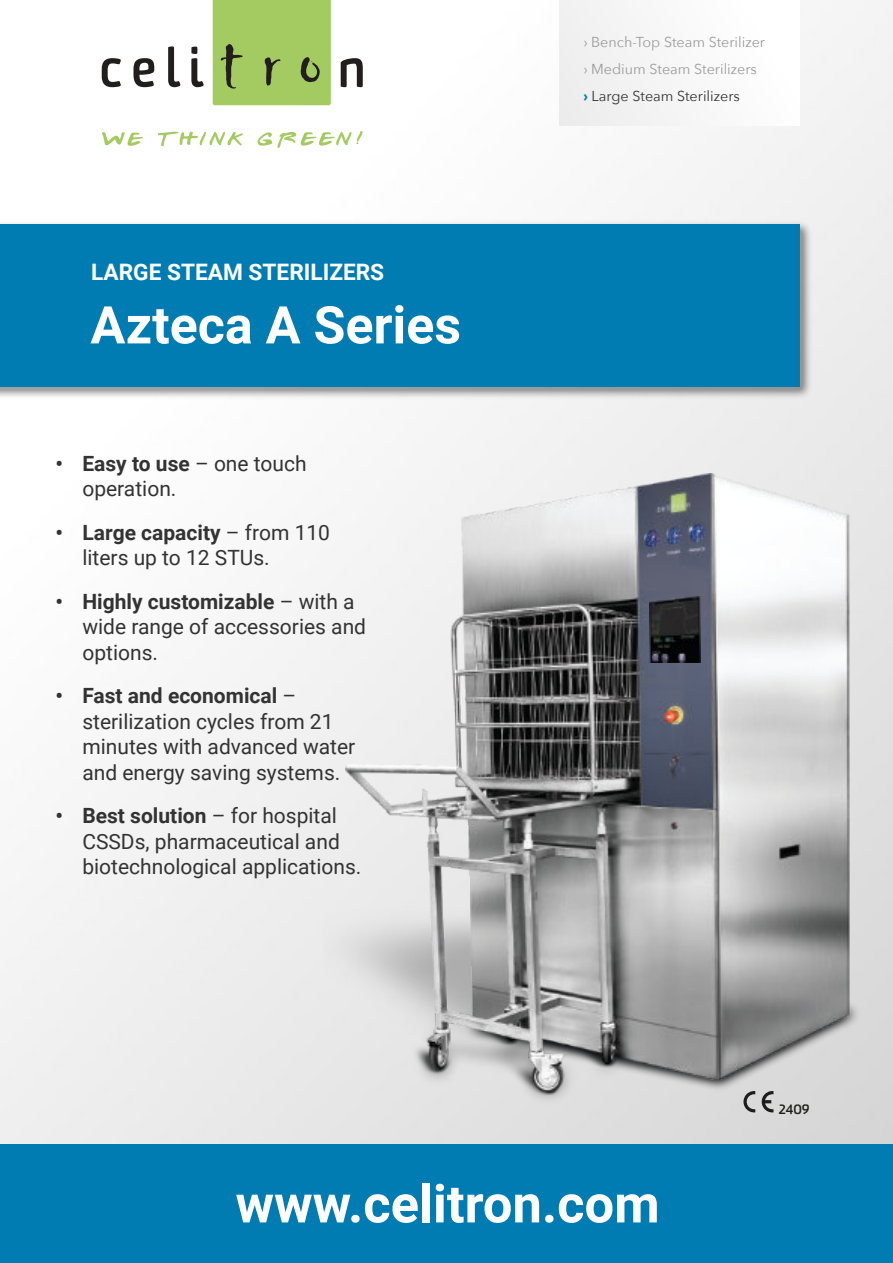
<style>
.page{position:relative;width:893px;height:1263px;background:#fff}
.page>*{position:absolute;margin:0;border:0;box-sizing:border-box;transform-origin:0 0}
.t1{font:700 52.5px "Roboto";color:#fff}
.t2{font:700 51.9px "Roboto";color:#fff}
.t3{font:700 22.65px "Roboto";color:#fff}
.t4{font:21px/25.5px "Roboto";color:#333}
.t5{font:14.4px/26.7px "Avenir Next";color:#9d9c9c}
.t6{font:700 13.05px "Sommet Rounded";color:#1d1d1b}
.s1{font-weight:700}
.s2{font-weight:700;color:#007cb3}
.s3{color:#333}
</style>
<div class="page">
<svg style="left:158px;top:132px;width:85px;height:14px"></svg>
<svg style="left:258px;top:131px;width:105px;height:17px"></svg>
<svg style="left:102px;top:132px;width:41px;height:14px"></svg>
<div style="left:191px;top:47px;width:6px;height:7px;background:#231e1e"></div>
<svg style="left:213px;top:0;width:118px;height:105px;background:#9dc05e"></svg>
<svg style="left:102px;top:58px;width:19px;height:29px"></svg>
<svg style="left:133px;top:58px;width:21px;height:29px"></svg>
<svg style="left:168px;top:46px;width:12px;height:41px"></svg>
<svg style="left:191px;top:58px;width:13px;height:29px"></svg>
<svg style="left:341px;top:58px;width:22px;height:29px"></svg>
<img style="left:0;top:220px;width:812px;height:180px">
<div style="left:0;top:224px;width:799px;height:163px;background:#007cb3"></div>
<div style="left:0;top:1144px;width:893px;height:119px;background:#007cb3"></div>
<div style="left:560px;top:0;width:239px;height:125px;background:#f7f7f7"></div>
<svg style="left:743px;top:1107px;width:12px;height:6px"></svg>
<svg style="left:761px;top:1107px;width:12px;height:6px"></svg>
<div style="left:324px;top:902px;width:22px;height:190px;background:#e8e8e8"></div>
<img style="left:346px;top:473px;width:515px;height:634px">
<img style="left:649px;top:597px;width:51px;height:66px">
<p class="t3" style="left:91px;top:256px;width:295px">LARGE STEAM STERILIZERS</p>
<h2 class="t2" style="left:90px;top:289px;width:372px">Azteca A Series</h2>
<p class="t4" style="left:82px;top:453px;width:226px;text-indent:-27px"><span class="s1">• Easy to use</span> – one touch operation.</p>
<p class="t4" style="left:82px;top:522px;width:249px;text-indent:-27px"><span class="s1">• Large capacity</span> – from 110 liters up to 12 STUs.</p>
<p class="t4" style="left:82px;top:591px;width:285px;text-indent:-27px"><span class="s1">• Highly customizable</span> – with a wide range of accessories and options.</p>
<p class="t4" style="left:82px;top:685px;width:274px;text-indent:-27px"><span class="s1">• Fast and economical</span> – sterilization cycles from 21 minutes with advanced water and energy saving systems.</p>
<p class="t4" style="left:82px;top:805px;width:281px;text-indent:-27px"><span class="s1">• Best solution</span> – for hospital<br>CSSDs, pharmaceutical and biotechnological applications.</p>
<p class="t5" style="left:583px;top:29px;width:183px">› Bench-Top Steam Sterilizer › Medium Steam Sterilizers<br><span class="s2">›</span> <span class="s3">Large Steam Sterilizers</span></p>
<h1 class="t1" style="left:235px;top:1167px;width:426px">www.celitron.com</h1>
<p class="t6" style="left:779px;top:1105px;width:33px">2409</p>
</div>
